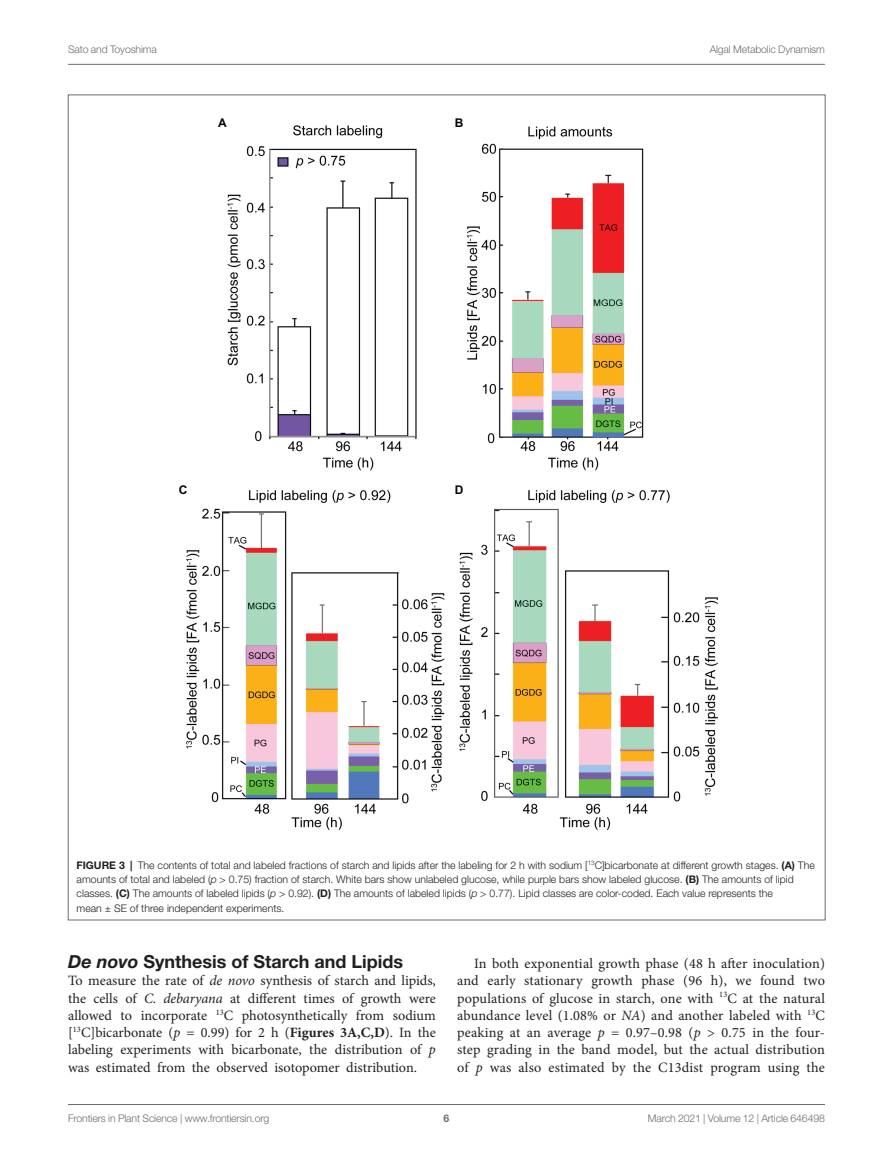
<style>
.page{position:relative;width:893px;height:1170px;background:#fff}
.page>*{position:absolute;margin:0;border:0;box-sizing:border-box;transform-origin:0 0}
.HEAD_2{font:700 18px "Helvetica Neue LT Std";color:#231f20}
.TEXT{font:14.25px/17.2px "Minion Pro";letter-spacing:.01em;color:#231f20;text-align:justify}
.TEXT_FLUSH{font:14.25px/17.2px "Minion Pro";letter-spacing:-.005em;color:#231f20;text-align:justify}
.t1{font:700 12px "Arial";color:#040503}
.FIG_LEG{font:300 10.5px/14.2px "Helvetica Neue LT Std";color:#231f20}
.t2{font:300 10.5px "Helvetica Neue LT Std";letter-spacing:-.015em;color:#6c6d70}
.t3{font:700 10.5px "Helvetica Neue LT Std";color:#6c6d70}
.s1{font-weight:700}
.s2{font-style:italic}
</style>
<div class="page">
<hr style="left:68px;top:64px;width:757px;height:1px;background:#6c6d70">
<hr style="left:68px;top:1104px;width:757px;height:1px;background:#6c6d70">
<img style="left:186px;top:125px;width:532px;height:706px">
<p class="t2" style="left:68px;top:42px;width:90px">Sato and Toyoshima</p>
<p class="t2" style="left:710px;top:42px;width:117px">Algal Metabolic Dynamism</p>
<p class="t1" style="left:218px;top:115px;width:10px">A</p>
<p class="t1" style="left:455px;top:115px;width:10px">B</p>
<p class="t1" style="left:179px;top:481px;width:10px">C</p>
<p class="t1" style="left:455px;top:481px;width:10px">D</p>
<p class="FIG_LEG" style="left:77px;top:857px;width:740px"><span class="s1">FIGURE 3 |</span> The contents of total and labeled fractions of starch and lipids after the labeling for 2 h with sodium [<sup>13</sup>C]bicarbonate at different growth stages. <span class="s1">(A)</span> The amounts of total and labeled (<span class="s2">p</span> &gt; 0.75) fraction of starch. White bars show unlabeled glucose, while purple bars show labeled glucose. <span class="s1">(B)</span> The amounts of lipid classes. <span class="s1">(C)</span> The amounts of labeled lipids (<span class="s2">p</span> &gt; 0.92). <span class="s1">(D)</span> The amounts of labeled lipids (<span class="s2">p</span> &gt; 0.77). Lipid classes are color-coded. Each value represents the<br>mean ± SE of three independent experiments.</p>
<p class="HEAD_2" style="left:68px;top:950px;width:337px"><span class="s2">De novo</span> Synthesis of Starch and Lipids</p>
<p class="TEXT_FLUSH" style="left:68px;top:972px;width:369px">To measure the rate of <span class="s2">de novo</span> synthesis of starch and lipids, the cells of <span class="s2">C. debaryana</span> at different times of growth were allowed to incorporate <sup>13</sup>C photosynthetically from sodium [<sup>13</sup>C]bicarbonate (<span class="s2">p</span> = 0.99) for 2 h (<span class="s1">Figures 3A,C,D</span>). In the labeling experiments with bicarbonate, the distribution of <span class="s2">p </span>was estimated from the observed isotopomer distribution.</p>
<p class="TEXT" style="left:457px;top:954px;width:369px;text-indent:17px">In both exponential growth phase (48 h after inoculation) and early stationary growth phase (96 h), we found two populations of glucose in starch, one with <sup>13</sup>C at the natural abundance level (1.08% or <span class="s2">NA</span>) and another labeled with <sup>13</sup>C peaking at an average <span class="s2">p</span> = 0.97–0.98 (<span class="s2">p</span> &gt; 0.75 in the four&shy;step grading in the band model, but the actual distribution of <span class="s2">p</span> was also estimated by the C13dist program using the</p>
<p class="t2" style="left:68px;top:1111px;width:203px">Frontiers in Plant Science | www.frontiersin.org</p>
<p class="t3" style="left:444px;top:1111px;width:7px">6</p>
<p class="t2" style="left:648px;top:1111px;width:178px">March 2021 | Volume 12 | Article 646498</p>
</div>
